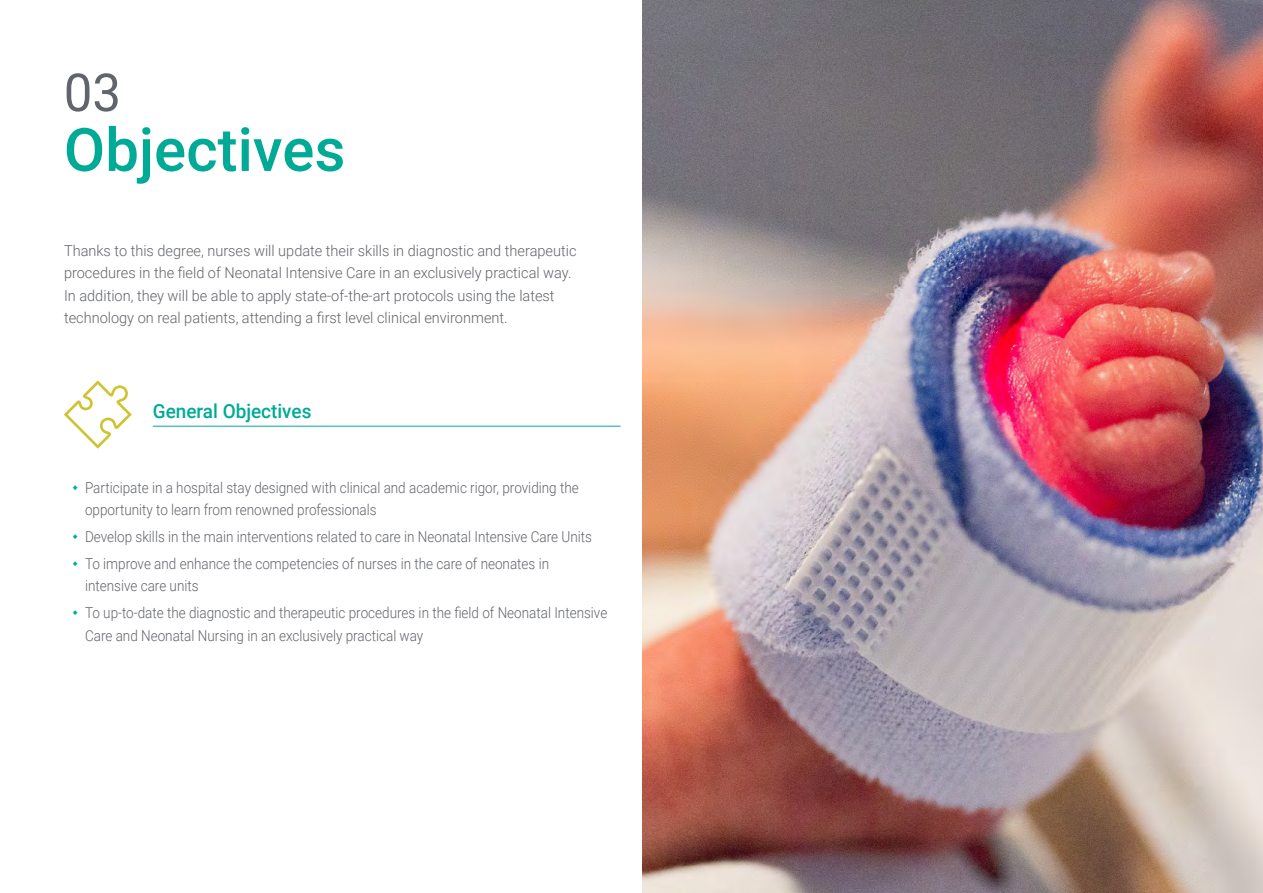
<style>
.page{position:relative;width:1263px;height:893px;background:#fff}
.page>*{position:absolute;margin:0;border:0;box-sizing:border-box;transform-origin:0 0}
.t1{font:500 60px "Roboto";color:#00aa97}
.t2{font:52.5px "Roboto";color:#61646a}
.t3{font:500 19.5px "Roboto";color:#00aa97}
.t4{font:300 15px/26.7px "Roboto";color:#61646a;scale:.9 1}
.t5{font:300 15px/22.5px "Roboto";color:#61646a}
</style>
<div class="page">
<img style="left:642px;top:0;width:621px;height:893px">
<hr style="left:153px;top:426px;width:468px;height:1px;background:#00aa97">
<svg style="left:64px;top:380px;width:68px;height:69px"></svg>
<h2 class="t2" style="left:64px;top:56px;width:59px">03</h2>
<h1 class="t1" style="left:64px;top:108px;width:283px">Objectives</h1>
<p class="t5" style="left:64px;top:239px;width:514px">Thanks to this degree, nurses will update their skills in diagnostic and therapeutic procedures in the field of Neonatal Intensive Care in an exclusively practical way.<br>In addition, they will be able to apply state-of-the-art protocols using the latest technology on real patients, attending a first level clinical environment.</p>
<h3 class="t3" style="left:153px;top:397px;width:160px">General Objectives</h3>
<p class="t4" style="left:85px;top:476px;width:550px;line-height:22.5px">Participate in a hospital stay designed with clinical and academic rigor, providing the opportunity to learn from renowned professionals</p>
<p class="t4" style="left:85px;top:523px;width:565px">Develop skills in the main interventions related to care in Neonatal Intensive Care Units<br>To improve and enhance the competencies of nurses in the care of neonates in</p>
<p class="t4" style="left:85px;top:572px;width:582px">intensive care units<br>To up-to-date the diagnostic and therapeutic procedures in the field of Neonatal Intensive</p>
<p class="t4" style="left:85px;top:621px;width:377px">Care and Neonatal Nursing in an exclusively practical way</p>
</div>
